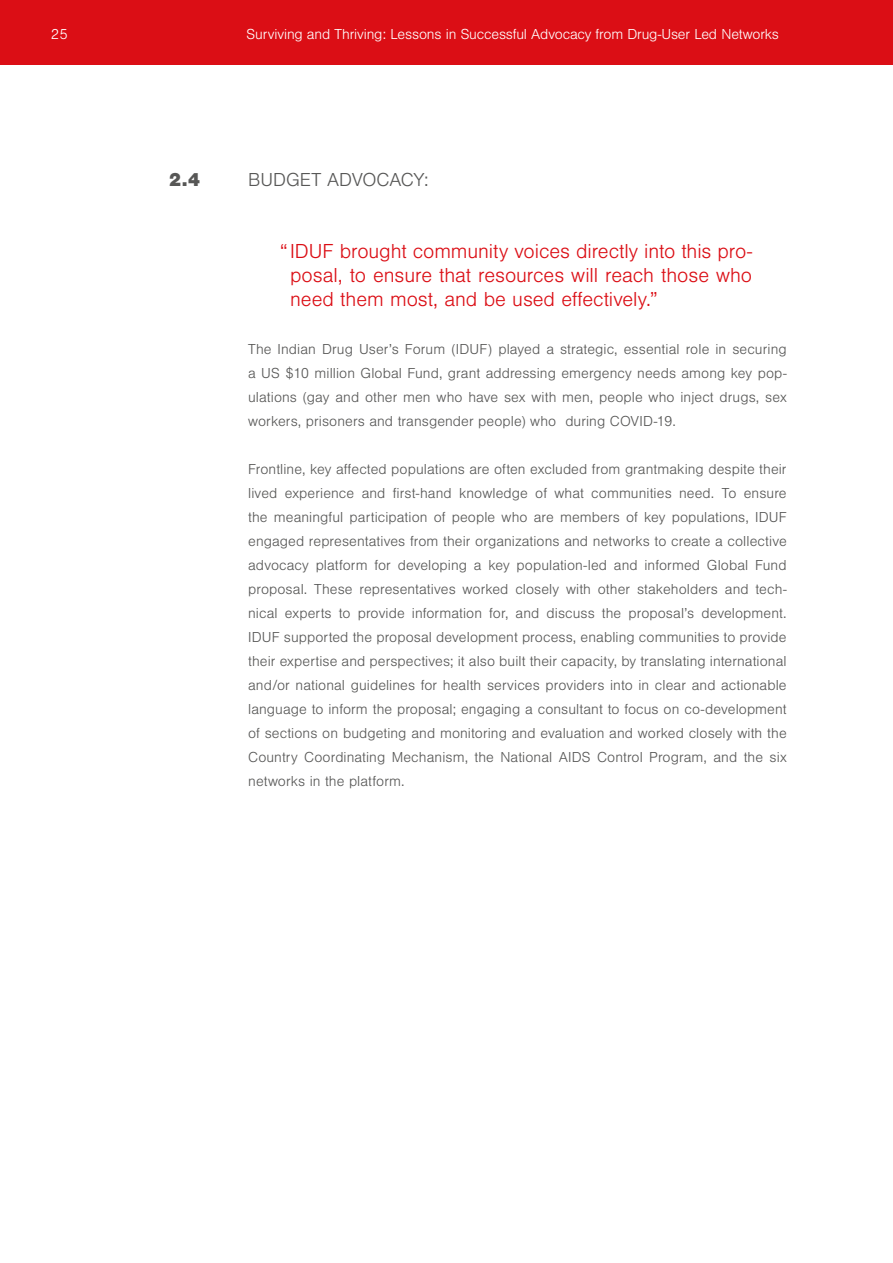
<style>
.page{position:relative;width:893px;height:1263px;background:#fff}
.page>*{position:absolute;margin:0;border:0;box-sizing:border-box;transform-origin:0 0}
.t1{font:300 21px/24px "Nimbus San";letter-spacing:-.005em;color:#db0e15;text-align:justify}
.t2{font:300 19.5px "Nimbus San";color:#575756}
.t3{font:900 19.5px "Nimbus San";color:#575756}
.t4{font:300 15px/24px "Nimbus San";letter-spacing:.005em;color:#575756;text-align:justify}
.t5{font:300 15px "Nimbus San";letter-spacing:-.01em;color:#fff}
</style>
<div class="page">
<div style="left:0;top:0;width:893px;height:65px;background:#db0e15"></div>
<p class="t5" style="left:51px;top:26px;width:18px">25</p>
<p class="t5" style="left:247px;top:26px;width:534px">Surviving and Thriving: Lessons in Successful Advocacy from Drug-User Led Networks</p>
<h2 class="t3" style="left:169px;top:168px;width:33px">2.4</h2>
<h2 class="t2" style="left:248px;top:169px;width:182px">BUDGET ADVOCACY:</h2>
<h1 class="t1" style="left:290px;top:239px;width:464px;text-indent:-10px">“IDUF brought community voices directly into this pro&shy;posal, to ensure that resources will reach those who need them most, and be used effectively.”</h1>
<p class="t4" style="left:248px;top:337px;width:540px">The Indian Drug User’s Forum (IDUF) played a strategic, essential role in securing a US $10 million Global Fund, grant addressing emergency needs among key pop&shy;ulations (gay and other men who have sex with men, people who inject drugs, sex workers, prisoners and transgender people) who during COVID-19.</p>
<p class="t4" style="left:248px;top:457px;width:540px">Frontline, key affected populations are often excluded from grantmaking despite their lived experience and first-hand knowledge of what communities need. To ensure the meaningful participation of people who are members of key populations, IDUF engaged representatives from their organizations and networks to create a collective advocacy platform for developing a key population-led and informed Global Fund proposal. These representatives worked closely with other stakeholders and tech&shy;nical experts to provide information for, and discuss the proposal’s development.<br>IDUF supported the proposal development process, enabling communities to provide their expertise and perspectives; it also built their capacity, by translating international and/or national guidelines for health services providers into in clear and actionable language to inform the proposal; engaging a consultant to focus on co-development of sections on budgeting and monitoring and evaluation and worked closely with the Country Coordinating Mechanism, the National AIDS Control Program, and the six networks in the platform.</p>
</div>
